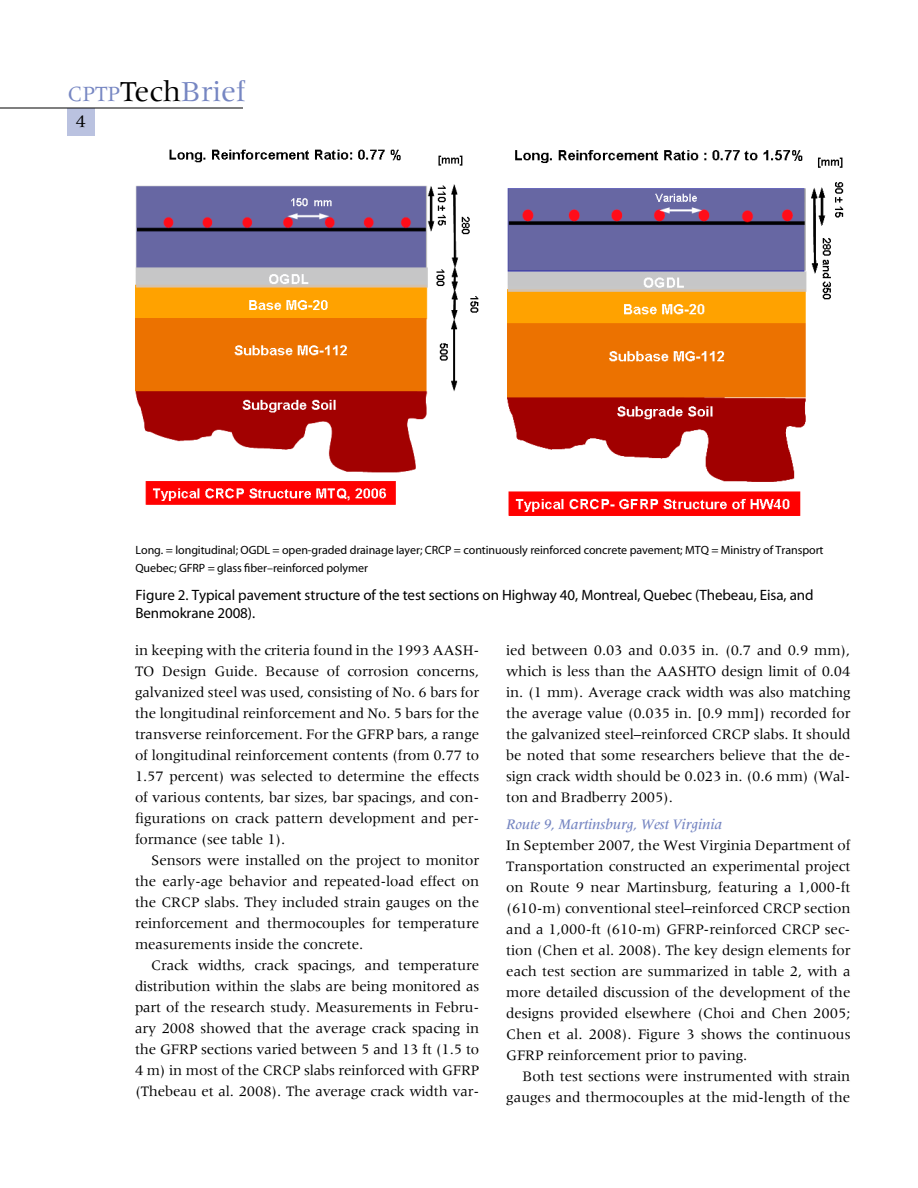
<style>
.page{position:relative;width:918px;height:1188px;background:#fff}
.page>*{position:absolute;margin:0;border:0;box-sizing:border-box;transform-origin:0 0}
.t1{font:30px "Meridien LT";color:#7686c2}
.t2{font:18px "Meridien LT";color:#000}
.t3{font:15px/21px "Meridien LT";letter-spacing:-.005em;color:#000;text-align:justify}
.t4{font:15px/18px "Myriad";letter-spacing:-.005em;color:#000}
.t5{font:italic 500 15px "Meridien LT";letter-spacing:-.005em;color:#7686c2}
.t6{font:12px/18px "Myriad";letter-spacing:-.005em;color:#000}
.s1{font-size:22.5px}
.s2{color:#000}
</style>
<div class="page">
<div style="left:68px;top:108px;width:27px;height:27px;background:#bac2e0"></div>
<hr style="left:0;top:108px;width:243px;height:1px;background:#000">
<img style="left:135px;top:149px;width:344px;height:355px">
<img style="left:508px;top:150px;width:336px;height:365px">
<h1 class="t1" style="left:68px;top:75px;width:180px"><span class="s1">CPTP</span><span class="s2">Tech</span>Brief</h1>
<p class="t2" style="left:76px;top:112px;width:12px">4</p>
<p class="t6" style="left:135px;top:541px;width:690px">Long. = longitudinal; OGDL = open-graded drainage layer; CRCP = continuously reinforced concrete pavement; MTQ = Ministry of Transport<br>Quebec; GFRP = glass fiber–reinforced polymer</p>
<p class="t4" style="left:135px;top:587px;width:680px">Figure 2. Typical pavement structure of the test sections on Highway 40, Montreal, Quebec (Thebeau, Eisa, and<br>Benmokrane 2008).</p>
<p class="t3" style="left:135px;top:640px;width:346px">in keeping with the criteria found in the 1993 AASH-TO Design Guide. Because of corrosion concerns, galvanized steel was used, consisting of No. 6 bars for the longitudinal reinforcement and No. 5 bars for the transverse reinforcement. For the GFRP bars, a range of longitudinal reinforcement contents (from 0.77 to 1.57 percent) was selected to determine the effects of various contents, bar sizes, bar spacings, and con&shy;figurations on crack pattern development and per&shy;formance (see table 1).</p>
<p class="t3" style="left:135px;top:850px;width:346px;text-indent:16px">Sensors were installed on the project to monitor the early-age behavior and repeated-load effect on the CRCP slabs. They included strain gauges on the reinforcement and thermocouples for temperature measurements inside the concrete.</p>
<p class="t3" style="left:135px;top:955px;width:346px;text-indent:16px">Crack widths, crack spacings, and temperature distribution within the slabs are being monitored as part of the research study. Measurements in Febru&shy;ary 2008 showed that the average crack spacing in the GFRP sections varied between 5 and 13 ft (1.5 to 4 m) in most of the CRCP slabs reinforced with GFRP (Thebeau et al. 2008). The average crack width var-</p>
<p class="t3" style="left:506px;top:640px;width:346px">ied between 0.03 and 0.035 in. (0.7 and 0.9 mm), which is less than the AASHTO design limit of 0.04 in. (1 mm). Average crack width was also matching the average value (0.035 in. [0.9 mm]) recorded for the galvanized steel–reinforced CRCP slabs. It should be noted that some researchers believe that the de&shy;sign crack width should be 0.023 in. (0.6 mm) (Wal&shy;ton and Bradberry 2005).</p>
<p class="t5" style="left:506px;top:816px;width:217px">Route 9, Martinsburg, West Virginia</p>
<p class="t3" style="left:506px;top:834px;width:346px">In September 2007, the West Virginia Department of Transportation constructed an experimental project on Route 9 near Martinsburg, featuring a 1,000-ft (610-m) conventional steel–reinforced CRCP section and a 1,000-ft (610-m) GFRP-reinforced CRCP sec&shy;tion (Chen et al. 2008). The key design elements for each test section are summarized in table 2, with a more detailed discussion of the development of the designs provided elsewhere (Choi and Chen 2005; Chen et al. 2008). Figure 3 shows the continuous GFRP reinforcement prior to paving.</p>
<p class="t3" style="left:506px;top:1065px;width:346px;text-align:right">Both test sections were instrumented with strain gauges and thermocouples at the mid-length of the</p>
</div>
